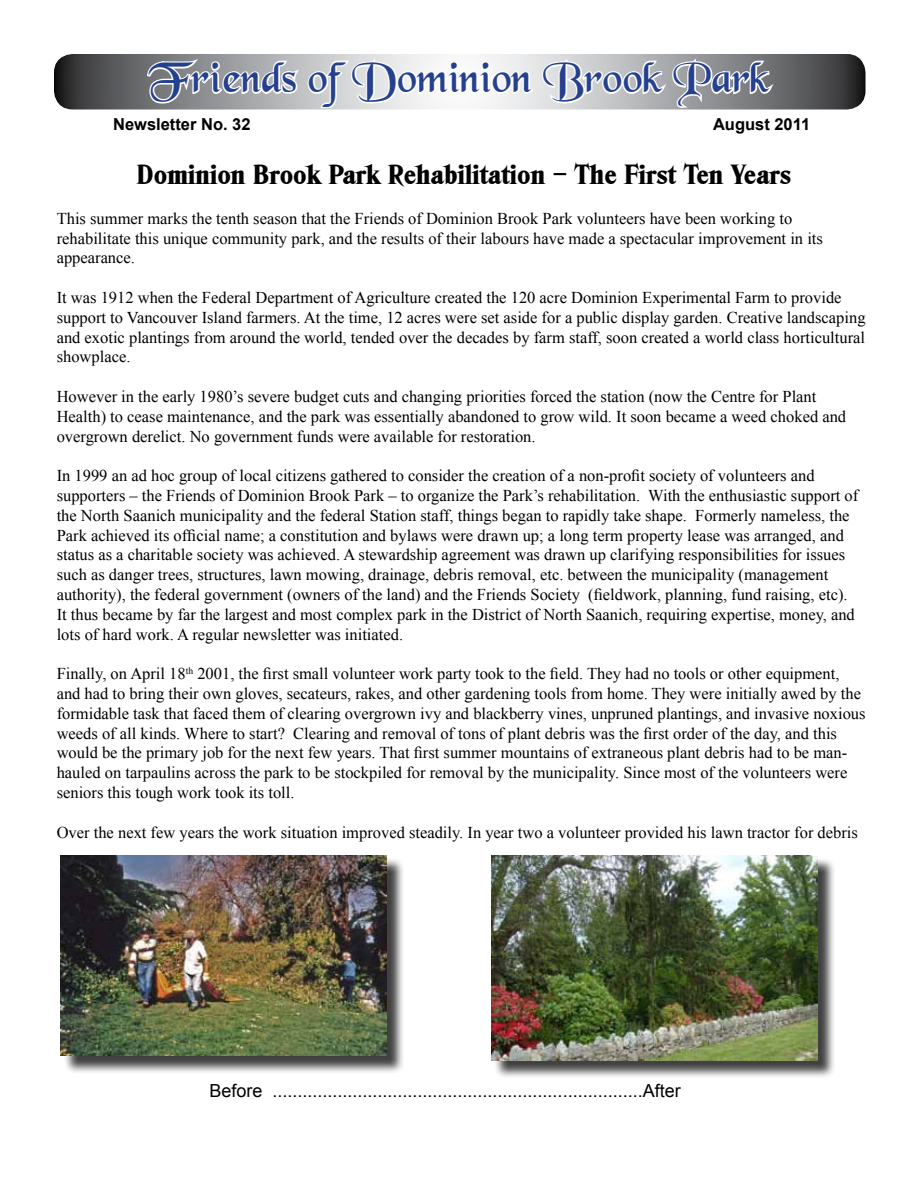
<style>
.page{position:relative;width:918px;height:1188px;background:#fff}
.page>*{position:absolute;margin:0;border:0;box-sizing:border-box;transform-origin:0 0}
.t1{font:45px "Black Chancery";color:#25408f}
.t2{font:27px "Blue Ridge Heavy SF Bold";color:#000}
.t3{font:18px "Arial";color:#000}
.t4{font:16.5px/19.8px "Times New Roman";color:#000}
.t5{font:700 16.5px "Arial";color:#000}
</style>
<div class="page">
<svg style="left:55px;top:55px;width:808px;height:52px;background:#3f3f41"></svg>
<svg style="left:111px;top:54px;width:700px;height:56px"></svg>
<div style="left:63px;top:858px;width:342px;height:217px;background:#000;opacity:.75"></div>
<img style="left:60px;top:855px;width:327px;height:201px">
<div style="left:494px;top:858px;width:342px;height:221px;background:#000;opacity:.75"></div>
<img style="left:491px;top:855px;width:327px;height:206px">
<h1 class="t1" style="left:148px;top:61px;width:623px">Friends of Dominion Brook Park</h1>
<p class="t5" style="left:113px;top:113px;width:139px">Newsletter No. 32</p>
<p class="t5" style="left:713px;top:113px;width:99px">August 2011</p>
<h2 class="t2" style="left:137px;top:159px;width:656px">Dominion Brook Park Rehabilitation – The First Ten Years</h2>
<p class="t4" style="left:57px;top:208px;width:768px">This summer marks the tenth season that the Friends of Dominion Brook Park volunteers have been working to rehabilitate this unique community park, and the results of their labours have made a spectacular improvement in its appearance.</p>
<p class="t4" style="left:57px;top:287px;width:810px">It was 1912 when the Federal Department of Agriculture created the 120 acre Dominion Experimental Farm to provide support to Vancouver Island farmers. At the time, 12 acres were set aside for a public display garden. Creative landscaping and exotic plantings from around the world, tended over the decades by farm staff, soon created a world class horticultural showplace.</p>
<p class="t4" style="left:57px;top:386px;width:791px">However in the early 1980’s severe budget cuts and changing priorities forced the station (now the Centre for Plant<br>Health) to cease maintenance, and the park was essentially abandoned to grow wild. It soon became a weed choked and overgrown derelict. No government funds were available for restoration.</p>
<p class="t4" style="left:57px;top:466px;width:803px">In 1999 an ad hoc group of local citizens gathered to consider the creation of a non-profit society of volunteers and supporters – the Friends of Dominion Brook Park – to organize the Park’s rehabilitation. With the enthusiastic support of the North Saanich municipality and the federal Station staff, things began to rapidly take shape. Formerly nameless, the Park achieved its official name; a constitution and bylaws were drawn up; a long term property lease was arranged, and status as a charitable society was achieved. A stewardship agreement was drawn up clarifying responsibilities for issues such as danger trees, structures, lawn mowing, drainage, debris removal, etc. between the municipality (management authority), the federal government (owners of the land) and the Friends Society (fieldwork, planning, fund raising, etc).<br>It thus became by far the largest and most complex park in the District of North Saanich, requiring expertise, money, and lots of hard work. A regular newsletter was initiated.</p>
<p class="t4" style="left:57px;top:664px;width:810px">Finally, on April 18<sup>th</sup> 2001, the first small volunteer work party took to the field. They had no tools or other equipment, and had to bring their own gloves, secateurs, rakes, and other gardening tools from home. They were initially awed by the formidable task that faced them of clearing overgrown ivy and blackberry vines, unpruned plantings, and invasive noxious weeds of all kinds. Where to start? Clearing and removal of tons of plant debris was the first order of the day, and this would be the primary job for the next few years. That first summer mountains of extraneous plant debris had to be man&shy;hauled on tarpaulins across the park to be stockpiled for removal by the municipality. Since most of the volunteers were seniors this tough work took its toll.</p>
<p class="t4" style="left:57px;top:822px;width:803px">Over the next few years the work situation improved steadily. In year two a volunteer provided his lawn tractor for debris</p>
<p class="t3" style="left:209px;top:1079px;width:473px">Before ..........................................................................After</p>
</div>
